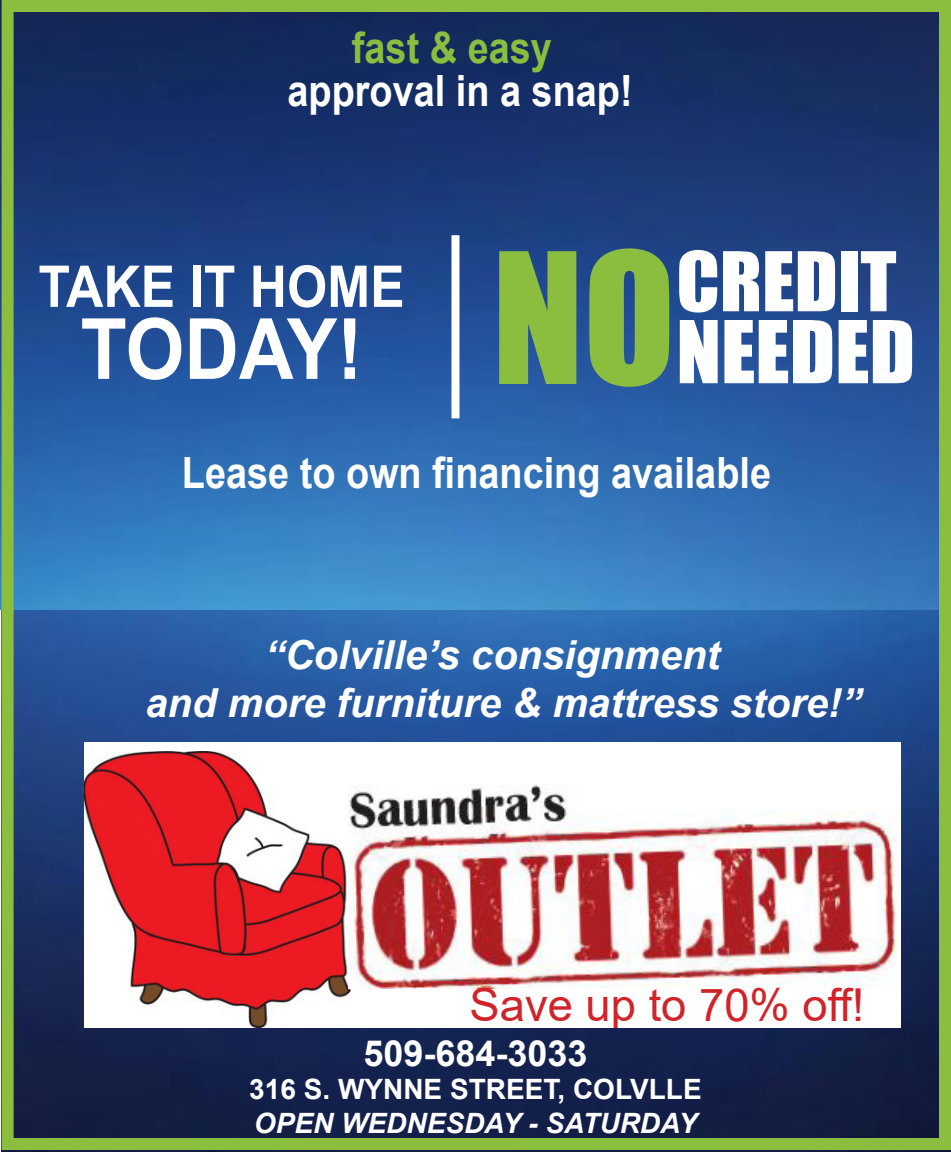
<style>
.page{position:relative;width:951px;height:1152px;background:#fff}
.page>*{position:absolute;margin:0;border:0;box-sizing:border-box;transform-origin:0 0}
.t1{font:168px "Impact";color:#8bbd3f}
.t2{font:700 84.4px "Arial";letter-spacing:-.01em;color:#fff;scale:.9 1}
.t3{font:80px "Impact";color:#fff}
.t4{font:76px "Impact";color:#fff}
.t5{font:700 57.6px "Arial";color:#fff;scale:.9 1}
.t6{font:45.2px "Arial";color:#d1232a}
.t7{font:700 43.2px "Arial";color:#fff;scale:.88 1}
.t8{font:700 43.2px "Arial";color:#8bbd3f;scale:.88 1}
.t9{font:italic 700 40px "Arial";color:#fff}
.t10{font:700 36px "Arial";color:#fff}
.t11{font:700 28px "Arial";color:#fff}
.t12{font:italic 700 28px "Arial";color:#fff}
</style>
<div class="page">
<img style="left:2px;top:610px;width:948px;height:542px">
<img style="left:0;top:0;width:937px;height:610px">
<div style="left:2px;top:0;width:948px;height:1150px;border:12px solid #8bbd3f"></div>
<div style="left:451px;top:235px;width:8px;height:183px;background:#fff"></div>
<div style="left:84px;top:742px;width:816px;height:286px;background:#fff"></div>
<img style="left:84px;top:751px;width:266px;height:277px">
<img style="left:348px;top:785px;width:547px;height:203px">
<p class="t8" style="left:352px;top:18px;width:229px">fast &amp; easy</p>
<p class="t7" style="left:287px;top:61px;width:393px">approval in a snap!</p>
<p class="t5" style="left:38px;top:246px;width:408px">TAKE IT HOME</p>
<p class="t2" style="left:81px;top:290px;width:315px">TODAY!</p>
<p class="t1" style="left:492px;top:188px;width:184px">NO</p>
<p class="t4" style="left:676px;top:223px;width:222px">CREDIT</p>
<p class="t3" style="left:676px;top:290px;width:240px">NEEDED</p>
<p class="t7" style="left:182px;top:442px;width:671px">Lease to own financing available</p>
<p class="t9" style="left:265px;top:629px;width:456px">“Colville’s consignment</p>
<p class="t9" style="left:145px;top:677px;width:717px">and more furniture &amp; mattress store!”</p>
<p class="t6" style="left:469px;top:974px;width:396px">Save up to 70% off!</p>
<p class="t10" style="left:363px;top:1028px;width:226px">509-684-3033</p>
<p class="t11" style="left:249px;top:1070px;width:454px">316 S. WYNNE STREET, COLVLLE</p>
<p class="t12" style="left:254px;top:1105px;width:444px">OPEN WEDNESDAY - SATURDAY</p>
</div>
